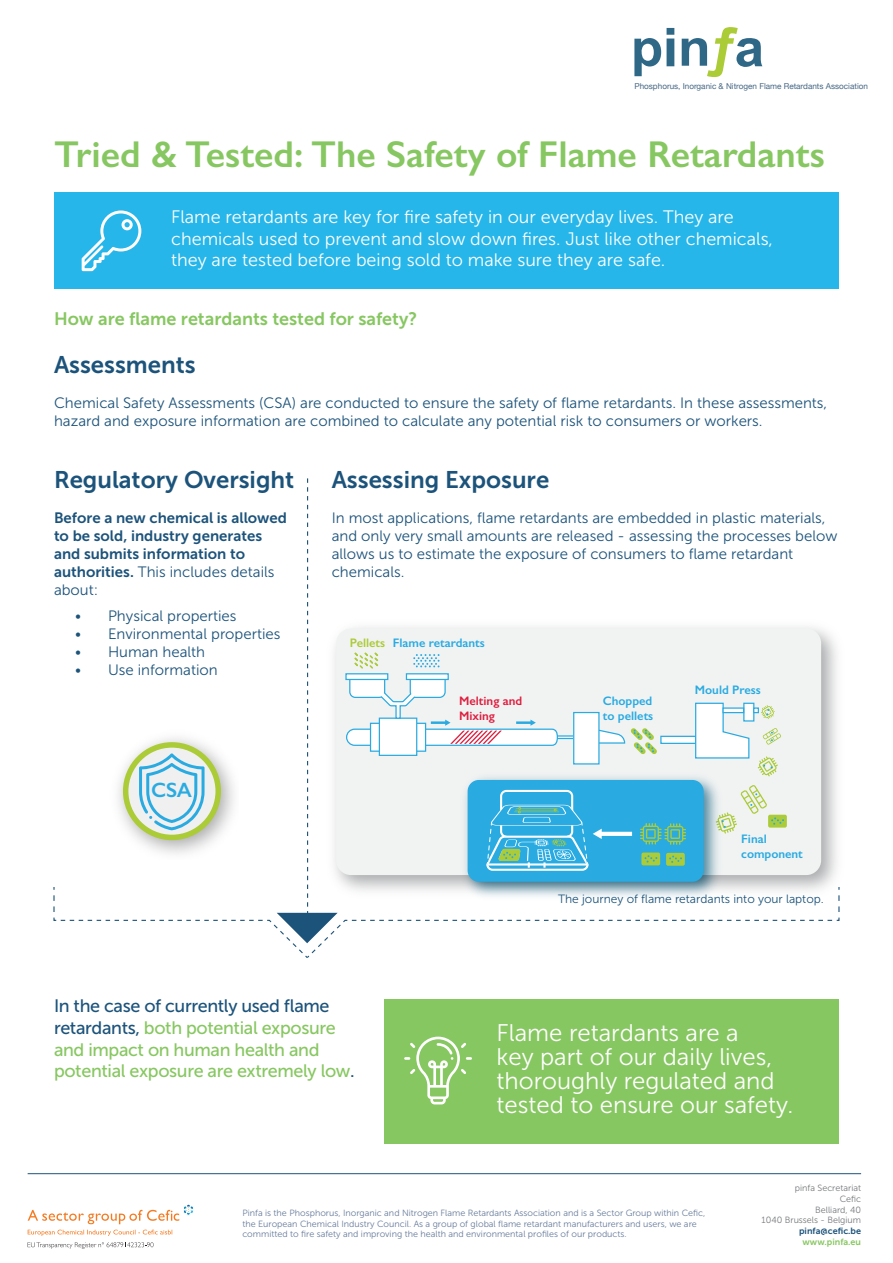
<style>
.page{position:relative;width:893px;height:1263px;background:#fff}
.page>*{position:absolute;margin:0;border:0;box-sizing:border-box;transform-origin:0 0}
.t1{font:600 37.5px "Gill Sans";color:#87c761}
.T2{font:24px/24px "Museo Sans 300";color:#fff}
.T2-2{font:24px "Museo Sans 700";color:#1c537b}
.t2{font:600 20.85px "Gill Sans";color:#29abe2}
.t3{font:18px/21.6px "Museo Sans 300";color:#fff}
.t4{font:18px/21.6px "Museo Sans 500";letter-spacing:-.02em;color:#87c761}
.Sub_title{font:18px "Museo Sans 700";color:#87c761}
.body{font:15px/18px "Museo Sans 300";color:#1c537b}
.body-2{font:15px/18px "Museo Sans 700";color:#1c537b}
.t5{font:600 12.45px/14.9px "Gill Sans";color:#29aae1}
.t6{font:600 12.45px/14.9px "Gill Sans";color:#df1d3e}
.t7{font:600 12.45px "Gill Sans";color:#abcb38}
.body-3{font:12px "Museo Sans 300";color:#1c537b}
.t8{font:9px/10.8px "Museo Sans 300";color:#687c9b}
.t9{font:9px "Museo Sans 300";color:#76787b}
.t10{font:9px "Museo Sans 700";color:#1c537b}
.t11{font:9px "Museo Sans 700";color:#87c761}
.t12{font:8.1px "Helvetica Neue";color:#466885}
.s1{font-family:"Museo Sans 300"}
.s2{color:#1c537b}
</style>
<div class="page">
<hr style="left:28px;top:1173px;width:833px;height:1px;background:#1c537b">
<svg style="left:28px;top:1204px;width:166px;height:32px"></svg>
<svg style="left:28px;top:1242px;width:126px;height:7px"></svg>
<svg style="left:634px;top:38px;width:27px;height:38px"></svg>
<svg style="left:667px;top:28px;width:7px;height:38px"></svg>
<svg style="left:682px;top:27px;width:80px;height:50px"></svg>
<div style="left:385px;top:999px;width:454px;height:144px;background:#87c761"></div>
<svg style="left:404px;top:1037px;width:68px;height:67px"></svg>
<div style="left:54px;top:192px;width:785px;height:96px;background:#26b6ea"></div>
<svg style="left:53px;top:478px;width:787px;height:480px"></svg>
<svg style="left:82px;top:210px;width:59px;height:61px"></svg>
<p class="t12" style="left:634px;top:81px;width:235px">Phosphorus, Inorganic &amp; Nitrogen Flame Retardants Association</p>
<p class="t1" style="left:54px;top:131px;width:772px">Tried &amp; Tested: The Safety of Flame Retardants</p>
<p class="t3" style="left:171px;top:206px;width:603px">Flame retardants are key for fire safety in our everyday lives. They are chemicals used to prevent and slow down fires. Just like other chemicals,</p>
<p class="t3" style="left:171px;top:250px;width:496px">they are tested before being sold to make sure they are safe.</p>
<p class="Sub_title" style="left:54px;top:309px;width:365px">How are flame retardants tested for safety?</p>
<p class="T2-2" style="left:54px;top:352px;width:143px">Assessments</p>
<p class="body" style="left:54px;top:394px;width:775px">Chemical Safety Assessments (CSA) are conducted to ensure the safety of flame retardants. In these assessments, hazard and exposure information are combined to calculate any potential risk to consumers or workers.</p>
<p class="T2-2" style="left:54px;top:466px;width:242px">Regulatory Oversight</p>
<p class="body-2" style="left:54px;top:509px;width:235px">Before a new chemical is allowed to be sold, industry generates and submits information to authorities. <span class="s1">This includes details about:</span></p>
<p class="body" style="left:75px;top:607px;width:163px">• Physical properties</p>
<p class="body" style="left:75px;top:625px;width:207px">• Environmental properties</p>
<p class="body" style="left:75px;top:643px;width:131px">• Human health</p>
<p class="body" style="left:75px;top:661px;width:144px">• Use information</p>
<p class="t2" style="left:151px;top:777px;width:42px">CSA</p>
<p class="T2-2" style="left:332px;top:466px;width:219px">Assessing Exposure</p>
<p class="body" style="left:332px;top:509px;width:507px">In most applications, flame retardants are embedded in plastic materials, and only very small amounts are released - assessing the processes below allows us to estimate the exposure of consumers to flame retardant chemicals.</p>
<p class="t7" style="left:350px;top:635px;width:37px">Pellets</p>
<p class="t5" style="left:393px;top:635px;width:93px">Flame retardants</p>
<p class="t6" style="left:459px;top:693px;width:65px">Melting and<br>Mixing</p>
<p class="t5" style="left:603px;top:693px;width:52px">Chopped to pellets</p>
<p class="t5" style="left:695px;top:682px;width:68px">Mould Press</p>
<p class="t5" style="left:741px;top:831px;width:63px">Final component</p>
<p class="body-3" style="left:558px;top:892px;width:267px">The journey of flame retardants into your laptop.</p>
<p class="t4" style="left:54px;top:995px;width:302px"><span class="s2">In the case of currently used flame retardants,</span> both potential exposure and impact on human health and potential exposure are extremely low<span class="s2">.</span></p>
<p class="T2" style="left:497px;top:1021px;width:298px">Flame retardants are a<br>key part of our daily lives, thoroughly regulated and tested to ensure our safety.</p>
<p class="t8" style="left:242px;top:1207px;width:464px">Pinfa is the Phosphorus, Inorganic and Nitrogen Flame Retardants Association and is a Sector Group within Cefic, the European Chemical Industry Council. As a group of global flame retardant manufacturers and users, we are committed to fire safety and improving the health and environmental profiles of our products.</p>
<p class="t9" style="left:795px;top:1183px;width:68px">pinfa Secretariat</p>
<p class="t9" style="left:840px;top:1194px;width:23px">Cefic</p>
<p class="t9" style="left:815px;top:1205px;width:47px">Belliard, 40</p>
<p class="t9" style="left:762px;top:1215px;width:101px">1040 Brussels - Belgium</p>
<p class="t10" style="left:799px;top:1226px;width:63px">pinfa@cefic.be</p>
<p class="t11" style="left:803px;top:1237px;width:60px">www.pinfa.eu</p>
</div>
